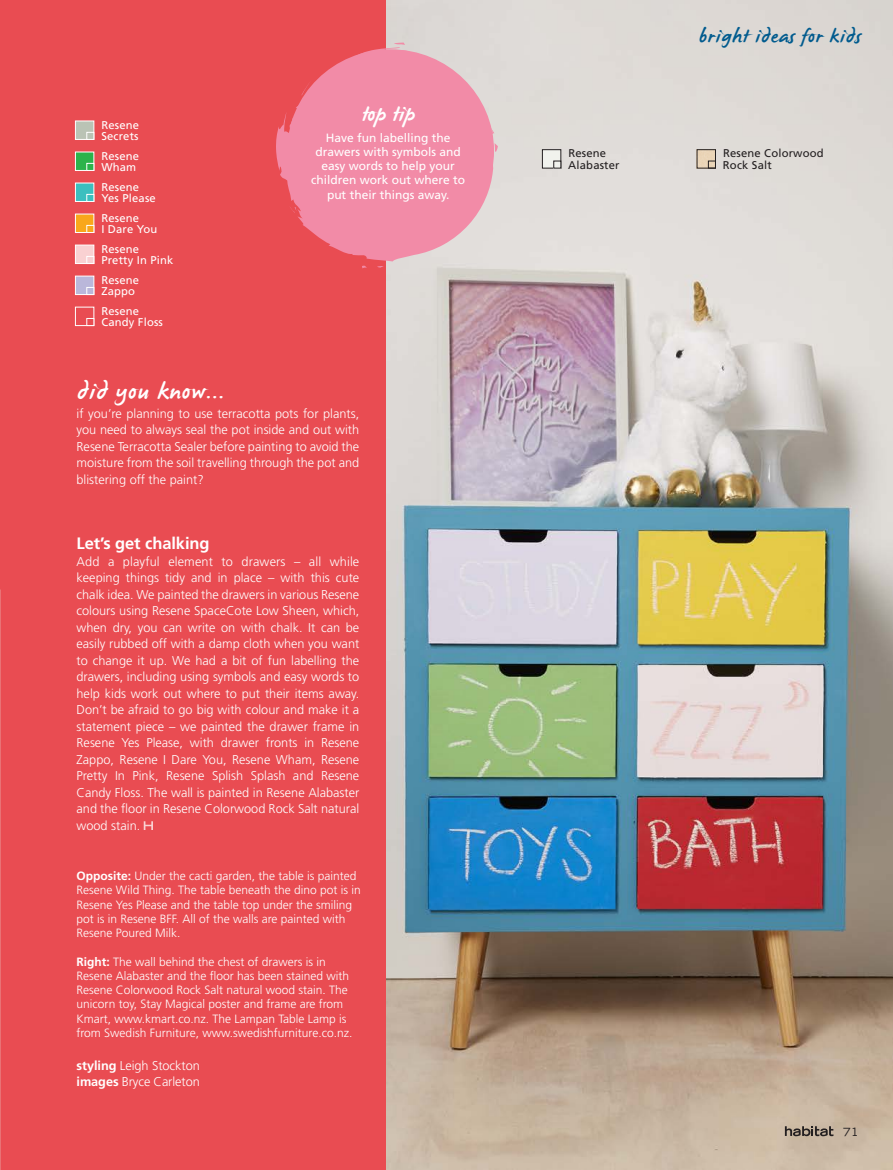
<style>
.page{position:relative;width:893px;height:1170px;background:#fff}
.page>*{position:absolute;margin:0;border:0;box-sizing:border-box;transform-origin:0 0}
.Body_no_indent{font:24px "James Paul";letter-spacing:.035em;color:#fff}
.t1{font:22.5px "James Paul";letter-spacing:-.01em;color:#fff}
.t2{font:19.5px "James Paul";letter-spacing:.035em;color:#015b8e}
.Subheading{font:700 16.5px "Frutiger";letter-spacing:-.005em;color:#fff}
.Body_no_indent-2{font:300 12.75px/16.5px "Frutiger";color:#fff;text-align:justify}
.props{font:300 12px/14.2px "Frutiger";color:#fff}
.did_you_know_Body_Te{font:12px/14.2px "Frutiger";color:#fff;text-align:center}
.Swatch_text__right{font:11.25px/11.2px "Frutiger";letter-spacing:.015em;color:#fff}
.Swatch_text__right-2{font:11.25px/11.2px "Frutiger";letter-spacing:.015em;color:#231f20}
.t3{font:expanded 11.25px "Trade Gothic LH";color:#231f20}
.s1{font-weight:700}
</style>
<div class="page">
<div style="left:0;top:0;width:387px;height:1169px;background:#e94c52"></div>
<img style="left:0;top:589px;width:1px;height:580px">
<svg style="left:144px;top:821px;width:9px;height:9px"></svg>
<img style="left:387px;top:0;width:506px;height:1169px">
<div style="left:75px;top:121px;width:19px;height:19px;background:#bac3b5;border:1px solid #fff"></div>
<div style="left:87px;top:132px;width:7px;height:8px;background:#bac3b5;border:1px solid #fff"></div>
<div style="left:75px;top:152px;width:19px;height:19px;background:#2cb34b;border:1px solid #fff"></div>
<div style="left:87px;top:163px;width:7px;height:8px;background:#2cb34b;border:1px solid #fff"></div>
<div style="left:75px;top:183px;width:19px;height:19px;background:#3bbfbf;border:1px solid #fff"></div>
<div style="left:87px;top:194px;width:7px;height:8px;background:#3bbfbf;border:1px solid #fff"></div>
<div style="left:75px;top:214px;width:19px;height:19px;background:#f9a71b;border:1px solid #fff"></div>
<div style="left:87px;top:225px;width:7px;height:8px;background:#f9a71b;border:1px solid #fff"></div>
<div style="left:75px;top:245px;width:19px;height:19px;background:#f9d1d2;border:1px solid #fff"></div>
<div style="left:87px;top:256px;width:7px;height:8px;background:#f8d0d2;border:1px solid #fff"></div>
<div style="left:75px;top:276px;width:19px;height:19px;background:#bab7da;border:1px solid #fff"></div>
<div style="left:87px;top:287px;width:7px;height:8px;background:#bab7da;border:1px solid #fff"></div>
<div style="left:75px;top:307px;width:19px;height:19px;background:#e94c52;border:1px solid #fff"></div>
<div style="left:87px;top:318px;width:7px;height:8px;background:#e94c52;border:1px solid #fff"></div>
<div style="left:542px;top:150px;width:19px;height:18px;background:#f1f2ed"></div>
<div style="left:542px;top:149px;width:19px;height:19px;border:1px solid #231f20"></div>
<div style="left:553px;top:161px;width:8px;height:7px;border:1px solid #231f20"></div>
<img style="left:699px;top:151px;width:15px;height:15px">
<div style="left:697px;top:149px;width:19px;height:19px;border:1px solid #231f20"></div>
<div style="left:708px;top:161px;width:8px;height:7px;border:1px solid #231f20"></div>
<svg style="left:494px;top:126px;width:4px;height:28px"></svg>
<svg style="left:276px;top:47px;width:218px;height:214px;background:#ee8ba0"></svg>
<svg style="left:394px;top:43px;width:13px;height:8px"></svg>
<svg style="left:301px;top:80px;width:11px;height:16px"></svg>
<svg style="left:289px;top:206px;width:8px;height:7px"></svg>
<svg style="left:362px;top:265px;width:5px;height:4px"></svg>
<svg style="left:785px;top:1126px;width:48px;height:10px"></svg>
<p class="Swatch_text__right" style="left:101px;top:119px;width:39px">Resene<br>Secrets</p>
<p class="Swatch_text__right" style="left:101px;top:150px;width:39px">Resene<br>Wham</p>
<p class="Swatch_text__right" style="left:101px;top:181px;width:56px">Resene<br>Yes Please</p>
<p class="Swatch_text__right" style="left:101px;top:212px;width:58px">Resene<br>I Dare You</p>
<p class="Swatch_text__right" style="left:101px;top:243px;width:74px">Resene<br>Pretty In Pink</p>
<p class="Swatch_text__right" style="left:101px;top:274px;width:39px">Resene<br>Zappo</p>
<p class="Swatch_text__right" style="left:101px;top:305px;width:63px">Resene<br>Candy Floss</p>
<p class="t1" style="left:361px;top:102px;width:55px">top tip</p>
<p class="did_you_know_Body_Te" style="left:311px;top:130px;width:156px">Have fun labelling the drawers with symbols and easy words to help your children work out where to put their things away.</p>
<p class="Body_no_indent" style="left:77px;top:379px;width:149px">did you know...</p>
<p class="Body_no_indent-2" style="left:77px;top:405px;width:284px">if you’re planning to use terracotta pots for plants, you need to always seal the pot inside and out with Resene Terracotta Sealer before painting to avoid the moisture from the soil travelling through the pot and blistering off the paint?</p>
<p class="Subheading" style="left:77px;top:534px;width:135px">Let’s get chalking</p>
<p class="Body_no_indent-2" style="left:77px;top:553px;width:284px">Add a playful element to drawers – all while keeping things tidy and in place – with this cute chalk idea. We painted the drawers in various Resene colours using Resene SpaceCote Low Sheen, which, when dry, you can write on with chalk. It can be easily rubbed off with a damp cloth when you want to change it up. We had a bit of fun labelling the drawers, including using symbols and easy words to help kids work out where to put their items away.<br>Don’t be afraid to go big with colour and make it a statement piece – we painted the drawer frame in Resene Yes Please, with drawer fronts in Resene Zappo, Resene I Dare You, Resene Wham, Resene Pretty In Pink, Resene Splish Splash and Resene Candy Floss. The wall is painted in Resene Alabaster and the floor in Resene Colorwood Rock Salt natural wood stain.</p>
<p class="props" style="left:77px;top:868px;width:286px"><span class="s1">Opposite:</span> Under the cacti garden, the table is painted Resene Wild Thing. The table beneath the dino pot is in Resene Yes Please and the table top under the smiling pot is in Resene BFF. All of the walls are painted with Resene Poured Milk.</p>
<p class="props" style="left:77px;top:954px;width:277px"><span class="s1">Right:</span> The wall behind the chest of drawers is in Resene Alabaster and the floor has been stained with Resene Colorwood Rock Salt natural wood stain. The unicorn toy, Stay Magical poster and frame are from Kmart, www.kmart.co.nz. The Lampan Table Lamp is from Swedish Furniture, www.swedishfurniture.co.nz.</p>
<p class="Body_no_indent-2" style="left:77px;top:1056px;width:125px"><span class="s1">styling</span> Leigh Stockton</p>
<p class="Body_no_indent-2" style="left:77px;top:1073px;width:125px"><span class="s1">images</span> Bryce Carleton</p>
<p class="t2" style="left:699px;top:26px;width:163px">bright ideas for kids</p>
<p class="Swatch_text__right-2" style="left:568px;top:148px;width:53px">Resene<br>Alabaster</p>
<p class="Swatch_text__right-2" style="left:723px;top:148px;width:102px">Resene Colorwood<br>Rock Salt</p>
<p class="t3" style="left:843px;top:1124px;width:18px">71</p>
</div>
